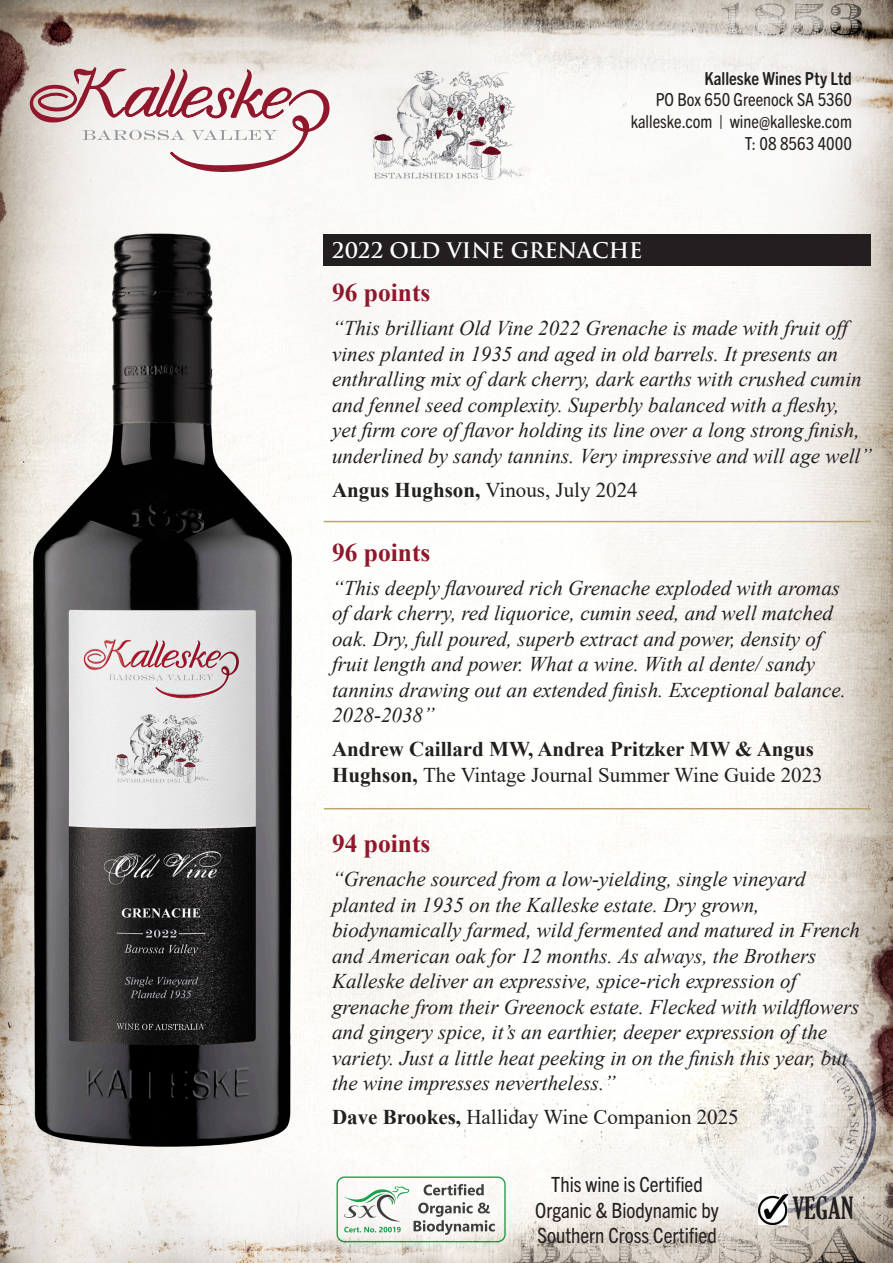
<style>
.page{position:relative;width:893px;height:1263px;background:#fff}
.page>*{position:absolute;margin:0;border:0;box-sizing:border-box;transform-origin:0 0}
.t1{font:extra-condensed 29.4px "Gloucester";color:#231f20}
.t2{font:700 25.5px "Times New Roman";color:#91182c}
.t3{font:italic 21px/25.5px "Times New Roman";color:#231f20}
.t4{font:700 21px/25.5px "Times New Roman";color:#231f20}
.t5{font:21px "Times New Roman";color:#231f20}
.t6{font:condensed 21px/25.2px "Trade Gothic Next LT Pro";color:#231f20}
.t7{font:600 21px "Trajan Pro 3";letter-spacing:-.01em;color:#fff}
.t8{font:condensed 18px "Trade Gothic Next SR Pro";color:#231f20}
.t9{font:700 condensed 18px "Trade Gothic Next SR Pro";color:#231f20}
.s1{font-weight:700}
.s2{font-weight:400}
</style>
<div class="page">
<img style="left:0;top:0;width:893px;height:1263px">
<img style="left:20px;top:218px;width:284px;height:944px">
<div style="left:324px;top:234px;width:547px;height:31px;background:#231f20"></div>
<hr style="left:324px;top:521px;width:547px;height:1px;background:#b9a56d">
<svg style="left:29px;top:65px;width:301px;height:107px"></svg>
<div style="left:336px;top:1176px;width:170px;height:66px;border:1px solid #1aa64d;border-radius:7px"></div>
<svg style="left:344px;top:1184px;width:151px;height:51px"></svg>
<img style="left:759px;top:1194px;width:28px;height:30px">
<hr style="left:324px;top:808px;width:547px;height:1px;background:#b9a56d">
<p class="t9" style="left:705px;top:66px;width:149px">Kalleske Wines Pty Ltd</p>
<p class="t8" style="left:656px;top:88px;width:198px">PO Box 650 Greenock SA 5360</p>
<p class="t8" style="left:631px;top:109px;width:223px">kalleske.com | wine@kalleske.com</p>
<p class="t8" style="left:745px;top:131px;width:109px">T: 08 8563 4000</p>
<p class="t7" style="left:332px;top:235px;width:312px">2022 OLD VINE GRENACHE</p>
<p class="t2" style="left:332px;top:274px;width:100px">96 points</p>
<p class="t3" style="left:332px;top:315px;width:541px">“This brilliant Old Vine 2022 Grenache is made with fruit off vines planted in 1935 and aged in old barrels. It presents an enthralling mix of dark cherry, dark earths with crushed cumin and fennel seed complexity. Superbly balanced with a fleshy,<br>yet firm core of flavor holding its line over a long strong finish, underlined by sandy tannins. Very impressive and will age well”</p>
<p class="t5" style="left:332px;top:475px;width:307px"><span class="s1">Angus Hughson,</span> Vinous, July 2024</p>
<p class="t2" style="left:332px;top:534px;width:100px">96 points</p>
<p class="t3" style="left:332px;top:575px;width:515px">“This deeply flavoured rich Grenache exploded with aromas of dark cherry, red liquorice, cumin seed, and well matched oak. Dry, full poured, superb extract and power, density of fruit length and power. What a wine. With al dente/ sandy tannins drawing out an extended finish. Exceptional balance.<br>2028-2038”</p>
<p class="t4" style="left:332px;top:736px;width:492px">Andrew Caillard MW, Andrea Pritzker MW &amp; Angus<br>Hughson, <span class="s2">The Vintage Journal Summer Wine Guide 2023</span></p>
<p class="t2" style="left:332px;top:825px;width:100px">94 points</p>
<p class="t3" style="left:332px;top:866px;width:530px">“Grenache sourced from a low-yielding, single vineyard planted in 1935 on the Kalleske estate. Dry grown, biodynamically farmed, wild fermented and matured in French and American oak for 12 months. As always, the Brothers Kalleske deliver an expressive, spice-rich expression of grenache from their Greenock estate. Flecked with wildflowers and gingery spice, it’s an earthier, deeper expression of the variety. Just a little heat peeking in on the finish this year, but the wine impresses nevertheless.”</p>
<p class="t5" style="left:332px;top:1102px;width:408px"><span class="s1">Dave Brookes,</span> Halliday Wine Companion 2025</p>
<p class="t6" style="left:551px;top:1171px;width:153px">This wine is Certified</p>
<p class="t6" style="left:535px;top:1196px;width:185px">Organic &amp; Biodynamic by<br>Southern Cross Certified</p>
<p class="t1" style="left:792px;top:1191px;width:63px">VEGAN</p>
</div>
